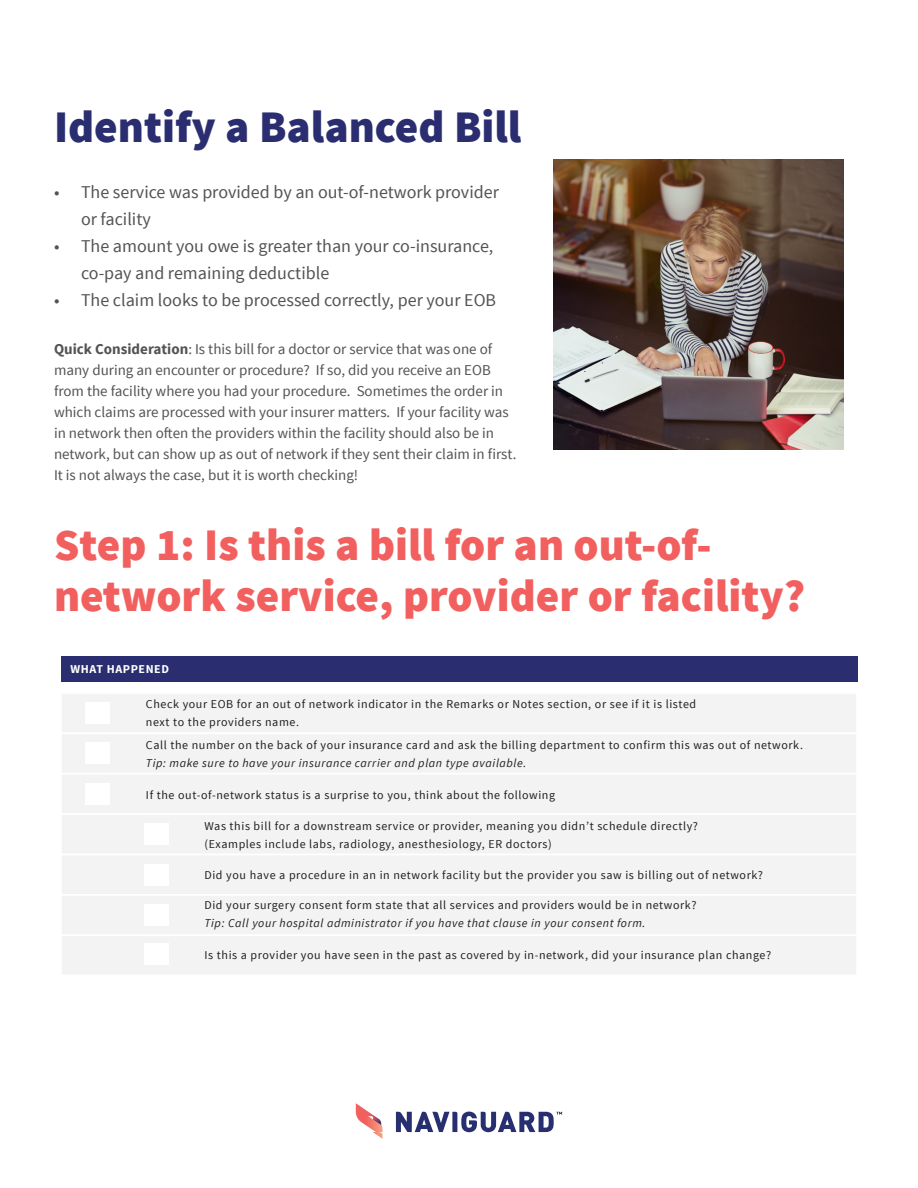
<style>
.page{position:relative;width:918px;height:1188px;background:#fff}
.page>*{position:absolute;margin:0;border:0;box-sizing:border-box;transform-origin:0 0}
.t1{font:900 45px/51px "Source Sans Pro";color:#f1605e}
.t2{font:900 45px "Source Sans Pro";color:#2a2e71}
.t3{font:18px/27px "Source Sans Pro";color:#535353}
.t4{font:15px/21px "Source Sans Pro";color:#535353}
.t5{font:12px/18px "Source Sans Pro";letter-spacing:.05em;color:#231f20}
.t6{font:700 12px "Source Sans Pro";letter-spacing:.05em;color:#fff}
.s1{font-weight:700}
.s2{font-style:italic}
</style>
<div class="page">
<svg style="left:356px;top:1103px;width:27px;height:36px"></svg>
<svg style="left:396px;top:1112px;width:166px;height:20px"></svg>
<div style="left:60px;top:813px;width:798px;height:42px;background:#f3f3f3"></div>
<div style="left:60px;top:854px;width:798px;height:41px;background:#f3f3f3;border:2px solid #fff"></div>
<div style="left:60px;top:894px;width:798px;height:42px;background:#f3f3f3;border:2px solid #fff"></div>
<div style="left:60px;top:935px;width:798px;height:41px;background:#f3f3f3;border:2px solid #fff"></div>
<div style="left:61px;top:656px;width:797px;height:26px;background:#2a2e71"></div>
<div style="left:60px;top:692px;width:798px;height:42px;background:#f3f3f3;border:2px solid #fff"></div>
<div style="left:60px;top:733px;width:798px;height:41px;background:#f3f3f3;border:2px solid #fff"></div>
<div style="left:60px;top:773px;width:798px;height:42px;background:#f3f3f3;border:2px solid #fff"></div>
<div style="left:86px;top:702px;width:24px;height:22px;background:#fff"></div>
<div style="left:86px;top:743px;width:24px;height:21px;background:#fff"></div>
<div style="left:86px;top:784px;width:24px;height:21px;background:#fff"></div>
<div style="left:144px;top:823px;width:24px;height:22px;background:#fff"></div>
<div style="left:144px;top:864px;width:24px;height:21px;background:#fff"></div>
<div style="left:144px;top:904px;width:24px;height:22px;background:#fff"></div>
<div style="left:144px;top:943px;width:24px;height:22px;background:#fff"></div>
<img style="left:554px;top:160px;width:290px;height:290px">
<p class="t2" style="left:54px;top:97px;width:469px">Identify a Balanced Bill</p>
<p class="t3" style="left:81px;top:179px;width:419px;text-indent:-27px">• The service was provided by an out-of-network provider or facility</p>
<p class="t3" style="left:81px;top:233px;width:414px;text-indent:-27px">• The amount you owe is greater than your co-insurance, co-pay and remaining deductible</p>
<p class="t3" style="left:54px;top:287px;width:444px">• The claim looks to be processed correctly, per your EOB</p>
<p class="t4" style="left:54px;top:339px;width:464px"><span class="s1">Quick Consideration</span>: Is this bill for a doctor or service that was one of many during an encounter or procedure? If so, did you receive an EOB from the facility where you had your procedure. Sometimes the order in which claims are processed with your insurer matters. If your facility was in network then often the providers within the facility should also be in network, but can show up as out of network if they sent their claim in first.<br>It is not always the case, but it is worth checking!</p>
<p class="t1" style="left:54px;top:522px;width:753px">Step 1: Is this a bill for an out-of&shy;network service, provider or facility?</p>
<p class="t6" style="left:70px;top:661px;width:100px">WHAT HAPPENED</p>
<p class="t5" style="left:146px;top:695px;width:552px">Check your EOB for an out of network indicator in the Remarks or Notes section, or see if it is listed next to the providers name.</p>
<p class="t5" style="left:146px;top:736px;width:658px">Call the number on the back of your insurance card and ask the billing department to confirm this was out of network.<br><span class="s2">Tip: make sure to have your insurance carrier and plan type available.</span></p>
<p class="t5" style="left:146px;top:786px;width:411px">If the out-of-network status is a surprise to you, think about the following</p>
<p class="t5" style="left:204px;top:817px;width:495px">Was this bill for a downstream service or provider, meaning you didn’t schedule directly? (Examples include labs, radiology, anesthesiology, ER doctors)</p>
<p class="t5" style="left:204px;top:866px;width:560px">Did you have a procedure in an in network facility but the provider you saw is billing out of network?</p>
<p class="t5" style="left:204px;top:897px;width:493px">Did your surgery consent form state that all services and providers would be in network?<br><span class="s2">Tip: Call your hospital administrator if you have that clause in your consent form.</span></p>
<p class="t5" style="left:205px;top:946px;width:568px">Is this a provider you have seen in the past as covered by in-network, did your insurance plan change?</p>
</div>
